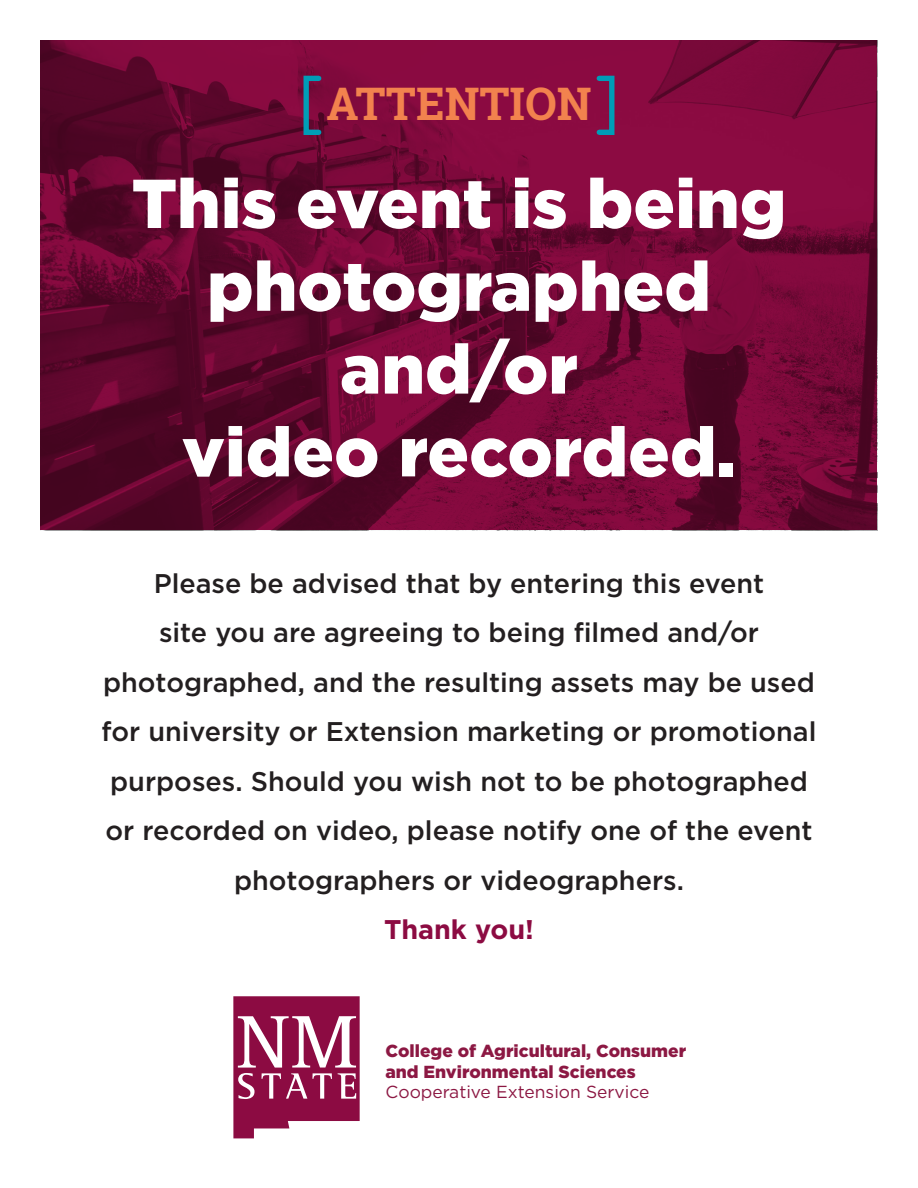
<style>
.page{position:relative;width:918px;height:1188px;background:#fff}
.page>*{position:absolute;margin:0;border:0;box-sizing:border-box;transform-origin:0 0}
.t1{font:900 69px/82.8px "Gotham";color:#fff;text-align:center}
.t2{font:700 44.85px "Roboto Slab";color:#f2824e}
.t3{font:500 27px/49.5px "Gotham";color:#231f20;text-align:center}
.t4{font:900 17.4px/20.9px "Gotham";color:#8c1843}
.s1{font-weight:700;color:#8c0b42}
.s2{font-weight:400}
</style>
<div class="page">
<svg style="left:40px;top:40px;width:838px;height:490px;background:#6e0834"></svg>
<div style="left:304px;top:76px;width:17px;height:59px;border:5px solid #009db7"></div>
<div style="left:597px;top:76px;width:17px;height:59px;border:5px solid #009db7"></div>
<svg style="left:233px;top:996px;width:127px;height:142px"></svg>
<h1 class="t2" style="left:326px;top:73px;width:267px">ATTENTION</h1>
<h1 class="t1" style="left:132px;top:161px;width:656px">This event is being photographed and/or<br>video recorded.</h1>
<p class="t3" style="left:102px;top:558px;width:716px">Please be advised that by entering this event<br>site you are agreeing to being filmed and/or photographed, and the resulting assets may be used for university or Extension marketing or promotional purposes. Should you wish not to be photographed or recorded on video, please notify one of the event photographers or videographers.<br><span class="s1">Thank you!</span></p>
<p class="t4" style="left:385px;top:1040px;width:302px">College of Agricultural, Consumer and Environmental Sciences<br><span class="s2">Cooperative Extension Service</span></p>
</div>
